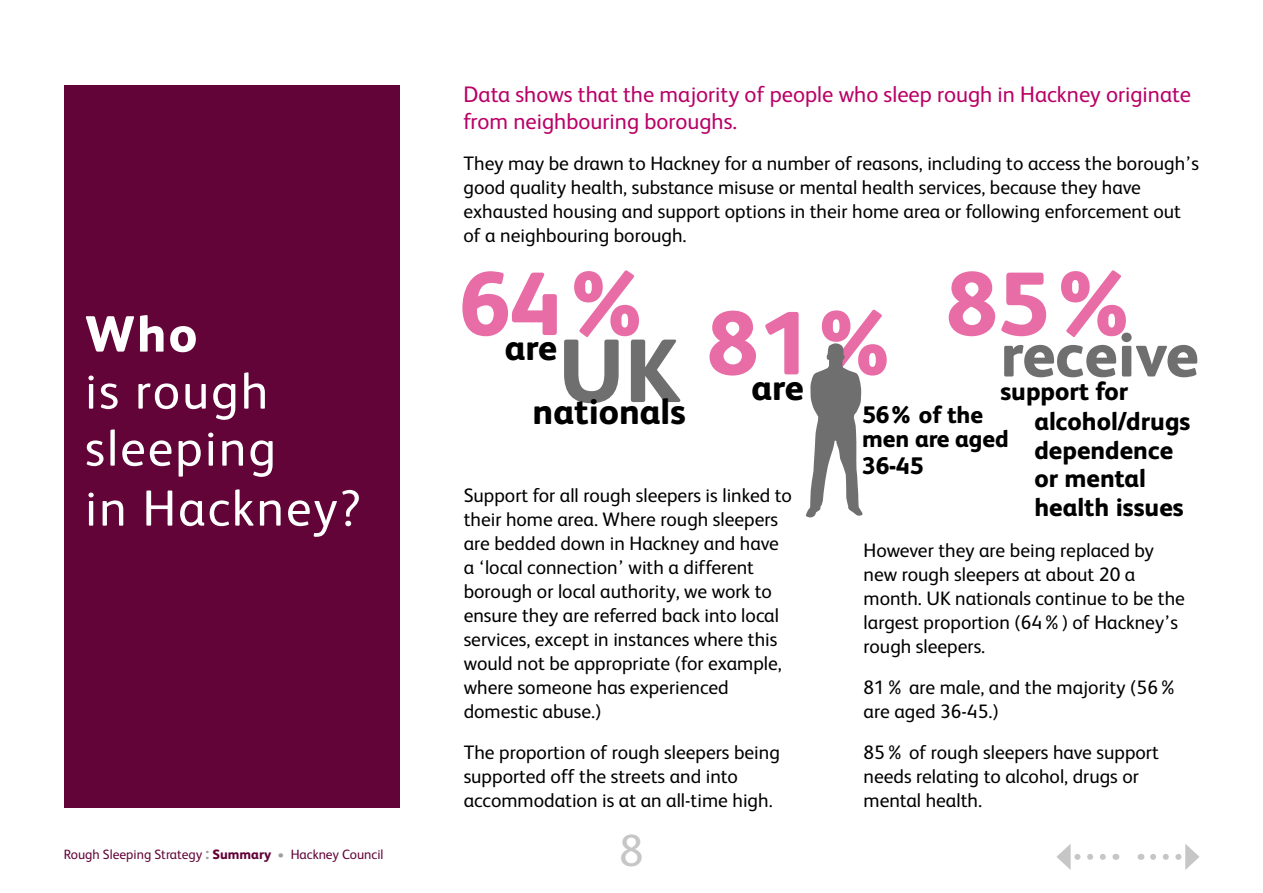
<style>
.page{position:relative;width:1263px;height:893px;background:#fff}
.page>*{position:absolute;margin:0;border:0;box-sizing:border-box;transform-origin:0 0}
.t1{font:800 90px "FS Albert";color:#e86da7}
.t2{font:800 63px "FS Albert";color:#706f6f}
.t3{font:51px/58.5px "FS Albert";letter-spacing:.04em;color:#fff}
.t4{font:800 51px "FS Albert";color:#fff}
.t5{font:45px "FS Albert";color:#c6c6c6}
.t6{font:800 36px/63.8px "FS Albert";color:#000}
.t7{font:800 25.5px/29px "FS Albert";color:#000}
.t8{font:800 24px/24px "FS Albert";letter-spacing:-.005em;color:#000}
.t9{font:22.5px/27px "FS Albert";color:#b90066}
.t10{font:19.5px/24px "FS Albert";color:#000}
.t11{font:13.5px "FS Albert";color:#620438}
.s1{font-weight:800;font-size:16.5px;color:#9d9d9c}
.s2{font-weight:800}
.s3{color:#9d9d9c}
.s4{color:#706f6f}
</style>
<div class="page">
<svg style="left:1153px;top:844px;width:46px;height:26px"></svg>
<svg style="left:1056px;top:844px;width:47px;height:26px"></svg>
<div style="left:64px;top:85px;width:336px;height:723px;background:#620438"></div>
<svg style="left:805px;top:343px;width:58px;height:175px"></svg>
<h3 class="t4" style="left:85px;top:297px;width:114px">Who</h3>
<h3 class="t3" style="left:85px;top:359px;width:277px">is rough sleeping<br>in Hackney?</h3>
<p class="t11" style="left:64px;top:845px;width:321px">Rough Sleeping Strategy <span class="s1">:</span> <span class="s2">Summary</span> <span class="s3">•</span> Hackney Council</p>
<p class="t9" style="left:463px;top:80px;width:729px">Data shows that the majority of people who sleep rough in Hackney originate from neighbouring boroughs.</p>
<p class="t10" style="left:463px;top:151px;width:737px">They may be drawn to Hackney for a number of reasons, including to access the borough’s good quality health, substance misuse or mental health services, because they have exhausted housing and support options in their home area or following enforcement out of a neighbouring borough.</p>
<h1 class="t1" style="left:459px;top:239px;width:194px">64%</h1>
<h3 class="t6" style="left:533px;top:314px;width:155px;text-indent:-28px">are nationals</h3>
<h1 class="t1" style="left:946px;top:239px;width:194px">85%</h1>
<h1 class="t1" style="left:558px;top:278px;width:343px"><span class="s4">UK</span> 81%</h1>
<h2 class="t2" style="left:1000px;top:309px;width:200px">receive</h2>
<h3 class="t7" style="left:1034px;top:375px;width:158px;text-indent:-34px">support for alcohol/drugs dependence or mental health issues</h3>
<h3 class="t6" style="left:752px;top:354px;width:54px">are</h3>
<p class="t8" style="left:862px;top:402px;width:148px">56% of the men are aged</p>
<p class="t8" style="left:862px;top:453px;width:63px">36-45</p>
<p class="t10" style="left:464px;top:482px;width:330px">Support for all rough sleepers is linked to their home area. Where rough sleepers are bedded down in Hackney and have a ‘local connection’ with a different borough or local authority, we work to ensure they are referred back into local services, except in instances where this would not be appropriate (for example, where someone has experienced domestic abuse.)</p>
<p class="t10" style="left:464px;top:739px;width:318px">The proportion of rough sleepers being supported off the streets and into accommodation is at an all-time high.</p>
<p class="t10" style="left:863px;top:537px;width:323px">However they are being replaced by new rough sleepers at about 20 a month. UK nationals continue to be the largest proportion (64%) of Hackney’s rough sleepers.</p>
<p class="t10" style="left:863px;top:674px;width:315px">81% are male, and the majority (56% are aged 36-45.)</p>
<p class="t10" style="left:863px;top:739px;width:297px">85% of rough sleepers have support needs relating to alcohol, drugs or mental health.</p>
<h3 class="t5" style="left:619px;top:820px;width:26px">8</h3>
</div>
